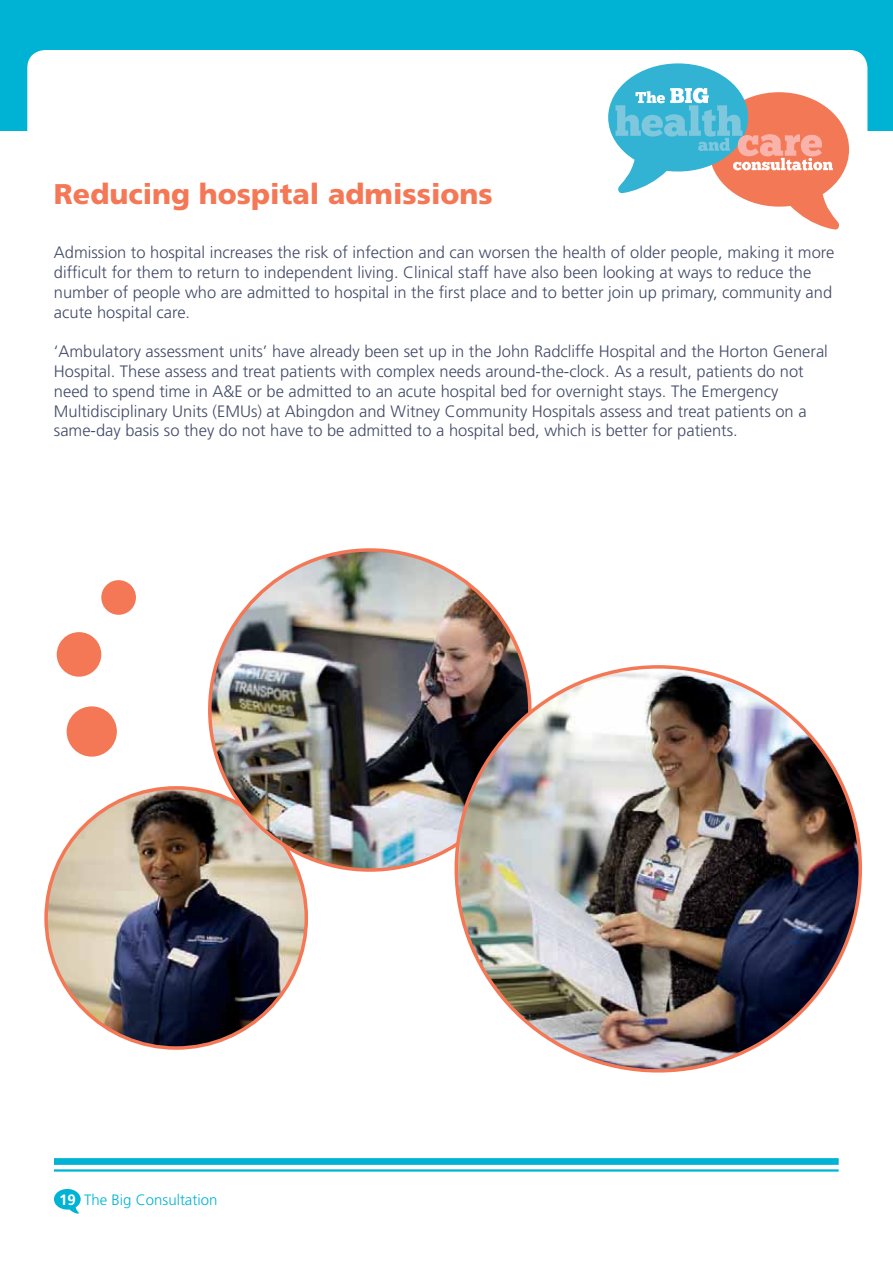
<style>
.page{position:relative;width:893px;height:1263px;background:#fff}
.page>*{position:absolute;margin:0;border:0;box-sizing:border-box;transform-origin:0 0}
.t1{font:900 28.5px "Frutiger";color:#f47856}
.t2{font:300 16.5px/19.8px "Frutiger";color:#424b68}
.t3{font:300 15px "Frutiger";color:#00b3d4}
.s1{font-weight:700;color:#fff}
</style>
<div class="page">
<div style="left:0;top:0;width:892px;height:131px;background:#00b3d4"></div>
<div style="left:27px;top:50px;width:840px;height:103px;background:#fff;border-radius:18px"></div>
<svg style="left:608px;top:63px;width:241px;height:167px"></svg>
<img style="left:46px;top:788px;width:260px;height:260px;border-radius:50%">
<img style="left:210px;top:550px;width:320px;height:320px;border-radius:50%">
<img style="left:456px;top:667px;width:404px;height:404px;border-radius:50%">
<div style="left:67px;top:706px;width:50px;height:51px;background:#f47856;border-radius:50%"></div>
<div style="left:57px;top:632px;width:44px;height:45px;background:#f47856;border-radius:50%"></div>
<div style="left:101px;top:580px;width:35px;height:35px;background:#f47856;border-radius:50%"></div>
<div style="left:54px;top:1158px;width:785px;height:7px;background:#00b3d4"></div>
<hr style="left:54px;top:1169px;width:785px;height:3px;background:#00b3d4">
<svg style="left:54px;top:1189px;width:27px;height:25px"></svg>
<h1 class="t1" style="left:54px;top:183px;width:440px">Reducing hospital admissions</h1>
<p class="t2" style="left:54px;top:244px;width:782px">Admission to hospital increases the risk of infection and can worsen the health of older people, making it more difficult for them to return to independent living. Clinical staff have also been looking at ways to reduce the number of people who are admitted to hospital in the first place and to better join up primary, community and acute hospital care.</p>
<p class="t2" style="left:54px;top:343px;width:775px">‘Ambulatory assessment units’ have already been set up in the John Radcliffe Hospital and the Horton General Hospital. These assess and treat patients with complex needs around-the-clock. As a result, patients do not need to spend time in A&amp;E or be admitted to an acute hospital bed for overnight stays. The Emergency Multidisciplinary Units (EMUs) at Abingdon and Witney Community Hospitals assess and treat patients on a same-day basis so they do not have to be admitted to a hospital bed, which is better for patients.</p>
<p class="t3" style="left:59px;top:1194px;width:160px"><span class="s1">19</span> The Big Consultation</p>
</div>
